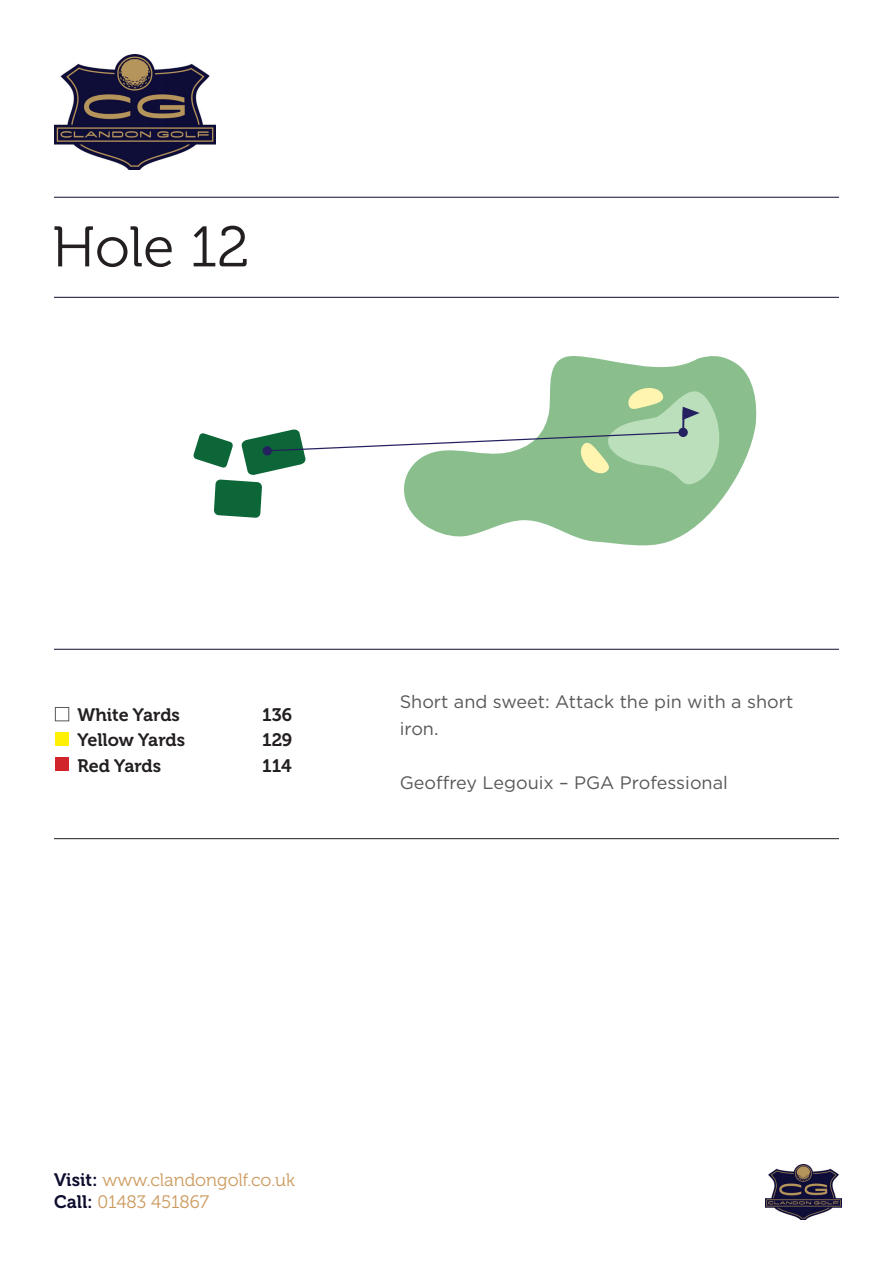
<style>
.page{position:relative;width:893px;height:1263px;background:#fff}
.page>*{position:absolute;margin:0;border:0;box-sizing:border-box;transform-origin:0 0}
.t1{font:57px "Museo 300";letter-spacing:-.005em;color:#231f20}
.t2{font:18px/27px "Gotham";color:#57585a}
.t3{font:18px/21.6px "Museo 300";color:#cc9b60}
.t4{font:18px "Museo 700";color:#231f20}
.s1{font-family:"Museo 700";color:#0c0c2f}
</style>
<div class="page">
<img style="left:55px;top:54px;width:161px;height:116px">
<img style="left:765px;top:1164px;width:77px;height:55px">
<hr style="left:54px;top:838px;width:785px;height:1px;background:#231f20">
<svg style="left:416px;top:356px;width:341px;height:190px"></svg>
<svg style="left:193px;top:366px;width:530px;height:152px"></svg>
<hr style="left:682px;top:410px;width:3px;height:21px;background:#252161">
<hr style="left:54px;top:297px;width:785px;height:1px;background:#0c0c2f">
<hr style="left:54px;top:197px;width:785px;height:1px;background:#0c0c2f">
<hr style="left:54px;top:649px;width:785px;height:1px;background:#0c0c2f">
<div style="left:55px;top:707px;width:14px;height:14px;border:1px solid #57585a"></div>
<div style="left:55px;top:732px;width:14px;height:13px;background:#fff101"></div>
<div style="left:55px;top:757px;width:14px;height:14px;background:#d1232a"></div>
<h1 class="t1" style="left:52px;top:216px;width:199px">Hole 12</h1>
<p class="t4" style="left:78px;top:704px;width:104px">White Yards</p>
<p class="t4" style="left:262px;top:704px;width:31px">136</p>
<p class="t4" style="left:78px;top:730px;width:109px">Yellow Yards</p>
<p class="t4" style="left:262px;top:730px;width:32px">129</p>
<p class="t4" style="left:78px;top:755px;width:85px">Red Yards</p>
<p class="t4" style="left:262px;top:755px;width:31px">114</p>
<p class="t2" style="left:400px;top:688px;width:395px">Short and sweet: Attack the pin with a short iron.</p>
<p class="t2" style="left:400px;top:769px;width:330px">Geoffrey Legouix – PGA Professional</p>
<p class="t3" style="left:54px;top:1169px;width:243px"><span class="s1">Visit:</span> www.clandongolf.co.uk<br><span class="s1">Call:</span> 01483 451867</p>
</div>
